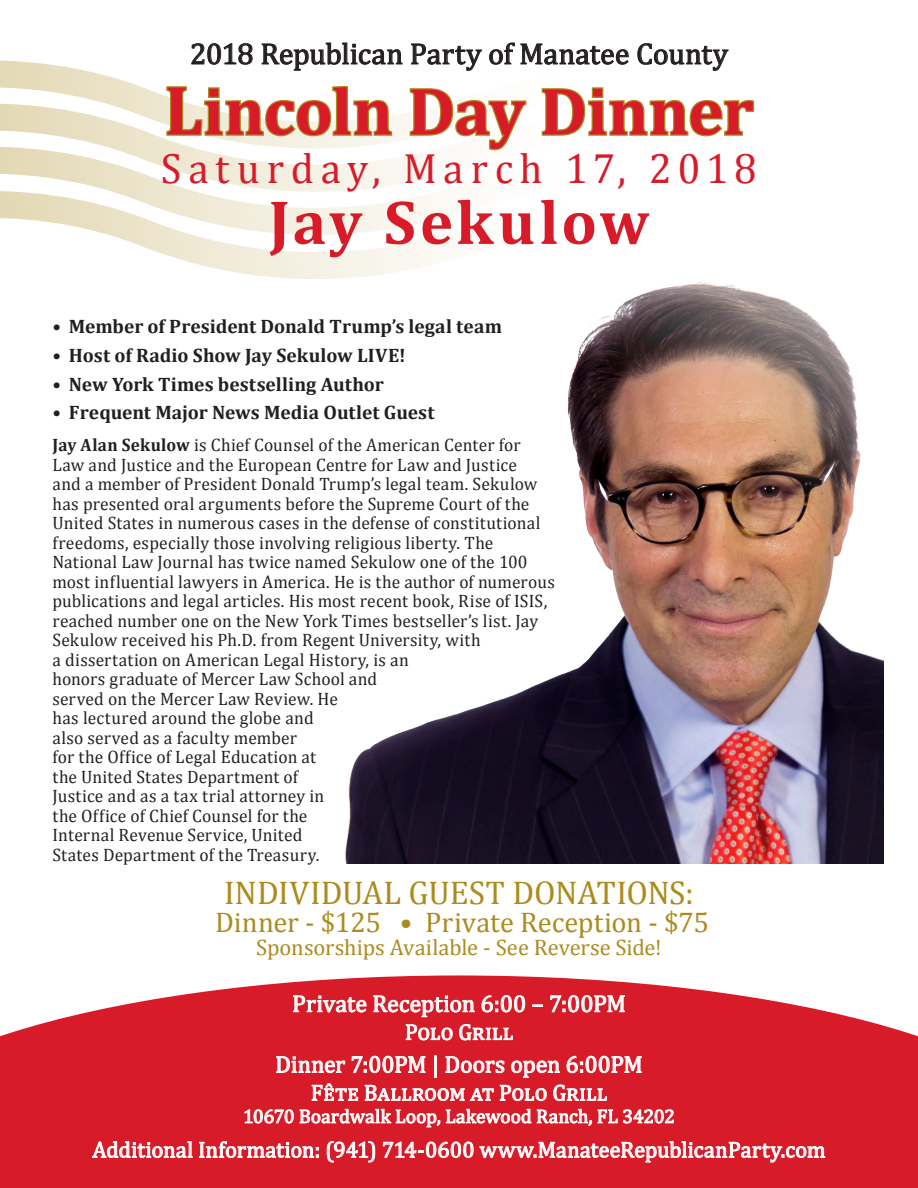
<style>
.page{position:relative;width:918px;height:1188px;background:#fff}
.page>*{position:absolute;margin:0;border:0;box-sizing:border-box;transform-origin:0 0}
.t1{font:700 67.5px "Cambria";letter-spacing:-.01em;color:#d81b29}
.t2{font:700 63px "Cambria";letter-spacing:.045em;color:#d81b29}
.t3{font:42.6px "Cambria";letter-spacing:.155em;color:#d81b29}
.t4{font:33px "Cambria";letter-spacing:-.005em;color:#ac8b1d}
.t5{font:30px "Cambria";letter-spacing:-.005em;color:#231f20}
.t6{font:28.5px "Cambria";letter-spacing:-.005em;color:#ac8b1d}
.t7{font:24px "Cambria";color:#fff}
.t8{font:23.7px "Cambria";letter-spacing:-.01em;color:#fff}
.t9{font:22.5px "Cambria";color:#fff}
.t10{font:22.5px "Cambria";letter-spacing:-.005em;color:#ac8b1d}
.t11{font:700 19.5px "Cambria";color:#231f20}
.t12{font:19.5px "Cambria";color:#fff}
.t13{font:18px/19.5px "Cambria";letter-spacing:.01em;color:#231f20}
.s1{font-size:70.5px}
.s2{font-weight:700}
</style>
<div class="page">
<svg style="left:0;top:975px;width:918px;height:213px;background:#dc3441"></svg>
<svg style="left:293px;top:995px;width:73px;height:17px"></svg>
<svg style="left:373px;top:995px;width:102px;height:22px;background:#e1555f"></svg>
<svg style="left:482px;top:995px;width:43px;height:17px"></svg>
<svg style="left:550px;top:995px;width:75px;height:17px"></svg>
<svg style="left:406px;top:1024px;width:47px;height:16px"></svg>
<svg style="left:459px;top:1024px;width:54px;height:16px"></svg>
<svg style="left:276px;top:1056px;width:69px;height:17px"></svg>
<svg style="left:352px;top:1056px;width:73px;height:17px"></svg>
<div style="left:434px;top:1056px;width:3px;height:22px;border:1px solid #fff"></div>
<svg style="left:446px;top:1056px;width:58px;height:17px"></svg>
<svg style="left:511px;top:1061px;width:49px;height:17px"></svg>
<svg style="left:567px;top:1056px;width:75px;height:17px"></svg>
<svg style="left:312px;top:1083px;width:46px;height:18px"></svg>
<svg style="left:365px;top:1085px;width:129px;height:16px;background:#e4646e"></svg>
<svg style="left:500px;top:1085px;width:47px;height:16px"></svg>
<svg style="left:553px;top:1085px;width:54px;height:16px"></svg>
<svg style="left:244px;top:1109px;width:50px;height:14px"></svg>
<svg style="left:300px;top:1109px;width:140px;height:18px;background:#e35e67"></svg>
<svg style="left:446px;top:1109px;width:85px;height:14px"></svg>
<svg style="left:537px;top:1109px;width:55px;height:17px"></svg>
<svg style="left:598px;top:1109px;width:76px;height:14px"></svg>
<svg style="left:92px;top:1141px;width:101px;height:17px;background:#e56871"></svg>
<svg style="left:199px;top:1141px;width:120px;height:17px;background:#e4636d"></svg>
<svg style="left:327px;top:1141px;width:48px;height:21px"></svg>
<svg style="left:383px;top:1142px;width:91px;height:16px"></svg>
<svg style="left:480px;top:1141px;width:345px;height:21px;background:#e15660"></svg>
<img style="left:345px;top:282px;width:539px;height:582px">
<svg style="left:0;top:60px;width:262px;height:42px"></svg>
<svg style="left:0;top:102px;width:408px;height:43px"></svg>
<svg style="left:0;top:145px;width:440px;height:44px"></svg>
<svg style="left:0;top:189px;width:447px;height:90px"></svg>
<svg style="left:191px;top:43px;width:62px;height:22px"></svg>
<svg style="left:262px;top:42px;width:141px;height:29px"></svg>
<svg style="left:411px;top:43px;width:71px;height:28px"></svg>
<svg style="left:489px;top:42px;width:140px;height:23px"></svg>
<svg style="left:637px;top:43px;width:92px;height:28px"></svg>
<svg style="left:165px;top:85px;width:229px;height:53px"></svg>
<svg style="left:408px;top:88px;width:119px;height:63px"></svg>
<svg style="left:541px;top:87px;width:214px;height:50px"></svg>
<p class="t5" style="left:190px;top:36px;width:540px">2018 Republican Party of Manatee County</p>
<p class="t1" style="left:164px;top:64px;width:591px"><span class="s1">L</span>incoln Day Dinner</p>
<p class="t3" style="left:161px;top:143px;width:597px">Saturday, March 17, 2018</p>
<p class="t2" style="left:269px;top:178px;width:382px">Jay Sekulow</p>
<p class="t11" style="left:52px;top:313px;width:451px">• Member of President Donald Trump’s legal team</p>
<p class="t11" style="left:52px;top:341px;width:355px">• Host of Radio Show Jay Sekulow LIVE!</p>
<p class="t11" style="left:52px;top:370px;width:333px">• New York Times bestselling Author</p>
<p class="t11" style="left:52px;top:399px;width:384px">• Frequent Major News Media Outlet Guest</p>
<p class="t13" style="left:52px;top:435px;width:504px"><span class="s2">Jay Alan Sekulow</span> is Chief Counsel of the American Center for Law and Justice and the European Centre for Law and Justice<br>and a member of President Donald Trump’s legal team. Sekulow has presented oral arguments before the Supreme Court of the United States in numerous cases in the defense of constitutional freedoms, especially those involving religious liberty. The National Law Journal has twice named Sekulow one of the 100 most influential lawyers in America. He is the author of numerous publications and legal articles. His most recent book, Rise of ISIS, reached number one on the New York Times bestseller’s list. Jay Sekulow received his Ph.D. from Regent University, with<br>a dissertation on American Legal History, is an<br>honors graduate of Mercer Law School and<br>served on the Mercer Law Review. He<br>has lectured around the globe and<br>also served as a faculty member<br>for the Office of Legal Education at<br>the United States Department of<br>Justice and as a tax trial attorney in<br>the Office of Chief Counsel for the<br>Internal Revenue Service, United<br>States Department of the Treasury.</p>
<p class="t4" style="left:224px;top:873px;width:471px">INDIVIDUAL GUEST DONATIONS:</p>
<p class="t6" style="left:215px;top:906px;width:496px">Dinner - $125 • Private Reception - $75</p>
<p class="t10" style="left:256px;top:934px;width:407px">Sponsorships Available - See Reverse Side!</p>
<p class="t7" style="left:292px;top:989px;width:335px">Private Reception 6:00 – 7:00PM</p>
<p class="t9" style="left:405px;top:1019px;width:110px">Polo Grill</p>
<p class="t8" style="left:275px;top:1050px;width:369px">Dinner 7:00PM | Doors open 6:00PM</p>
<p class="t9" style="left:311px;top:1079px;width:298px">Fête Ballroom at Polo Grill</p>
<p class="t12" style="left:243px;top:1105px;width:433px">10670 Boardwalk Loop, Lakewood Ranch, FL 34202</p>
<p class="t9" style="left:92px;top:1136px;width:735px">Additional Information: (941) 714-0600 www.ManateeRepublicanParty.com</p>
</div>
